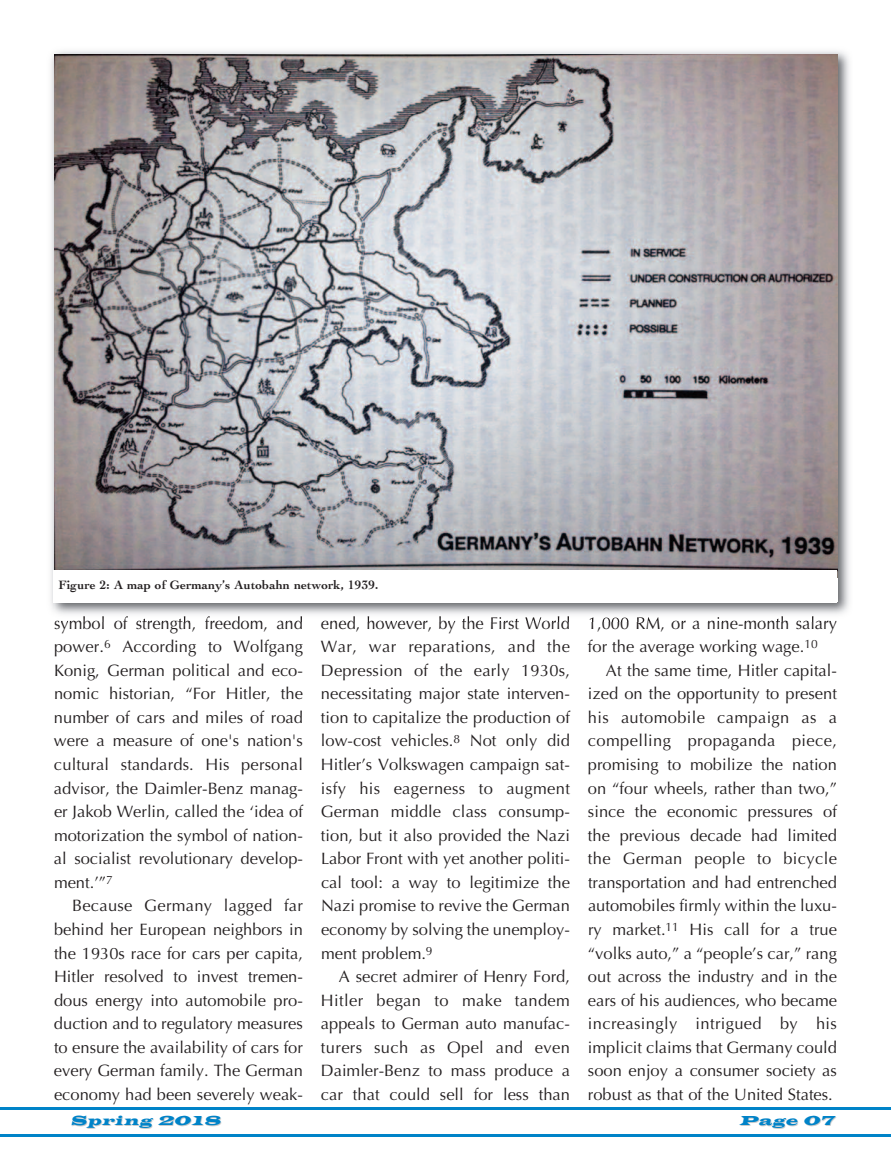
<style>
.page{position:relative;width:891px;height:1161px;background:#fff}
.page>*{position:absolute;margin:0;border:0;box-sizing:border-box;transform-origin:0 0}
.t1{font:16.5px/23.5px "Optima";color:#231f20;text-align:justify}
.t2{font:italic 13.5px "Latin Wide";color:#0083c8}
.t3{font:700 12.75px "Cochin";letter-spacing:.01em;color:#231f20}
</style>
<div class="page">
<svg style="left:0;top:1107px;width:891px;height:30px"></svg>
<img style="left:51px;top:51px;width:798px;height:563px">
<img style="left:54px;top:602px;width:783px;height:19px">
<img style="left:55px;top:620px;width:36px;height:1px">
<img style="left:322px;top:616px;width:37px;height:5px">
<img style="left:590px;top:617px;width:55px;height:4px">
<img style="left:54px;top:54px;width:783px;height:516px">
<div style="left:54px;top:570px;width:783px;height:32px;background:#fff"></div>
<p class="t3" style="left:59px;top:576px;width:321px">Figure 2: A map of Germany’s Autobahn network, 1939.</p>
<p class="t1" style="left:54px;top:612px;width:251px">symbol of strength, freedom, and power.<sup>6</sup> According to Wolfgang Konig, German political and eco&shy;nomic historian, “For Hitler, the number of cars and miles of road were a measure of one's nation's cultural standards. His personal advisor, the Daimler-Benz manag&shy;er Jakob Werlin, called the ‘idea of motorization the symbol of nation&shy;al socialist revolutionary develop&shy;ment.’”<sup>7</sup></p>
<p class="t1" style="left:54px;top:894px;width:251px;text-indent:18px">Because Germany lagged far behind her European neighbors in the 1930s race for cars per capita, Hitler resolved to invest tremen&shy;dous energy into automobile pro&shy;duction and to regulatory measures to ensure the availability of cars for every German family. The German economy had been severely weak-</p>
<p class="t1" style="left:321px;top:612px;width:251px">ened, however, by the First World War, war reparations, and the Depression of the early 1930s, necessitating major state interven&shy;tion to capitalize the production of low-cost vehicles.<sup>8</sup> Not only did Hitler’s Volkswagen campaign sat&shy;isfy his eagerness to augment German middle class consump&shy;tion, but it also provided the Nazi Labor Front with yet another politi&shy;cal tool: a way to legitimize the Nazi promise to revive the German economy by solving the unemploy&shy;ment problem.<sup>9</sup></p>
<p class="t1" style="left:321px;top:965px;width:251px;text-indent:18px">A secret admirer of Henry Ford, Hitler began to make tandem appeals to German auto manufac&shy;turers such as Opel and even Daimler-Benz to mass produce a car that could sell for less than</p>
<p class="t1" style="left:588px;top:612px;width:250px">1,000 RM, or a nine-month salary for the average working wage.<sup>10</sup></p>
<p class="t1" style="left:588px;top:659px;width:251px;text-indent:18px">At the same time, Hitler capital&shy;ized on the opportunity to present his automobile campaign as a compelling propaganda piece, promising to mobilize the nation on “four wheels, rather than two,” since the economic pressures of the previous decade had limited the German people to bicycle transportation and had entrenched automobiles firmly within the luxu&shy;ry market.<sup>11</sup> His call for a true “volks auto,” a “people’s car,” rang out across the industry and in the ears of his audiences, who became increasingly intrigued by his implicit claims that Germany could soon enjoy a consumer society as robust as that of the United States.</p>
<p class="t2" style="left:70px;top:1113px;width:155px">Spring 2018</p>
<p class="t2" style="left:739px;top:1113px;width:99px">Page 07</p>
</div>
